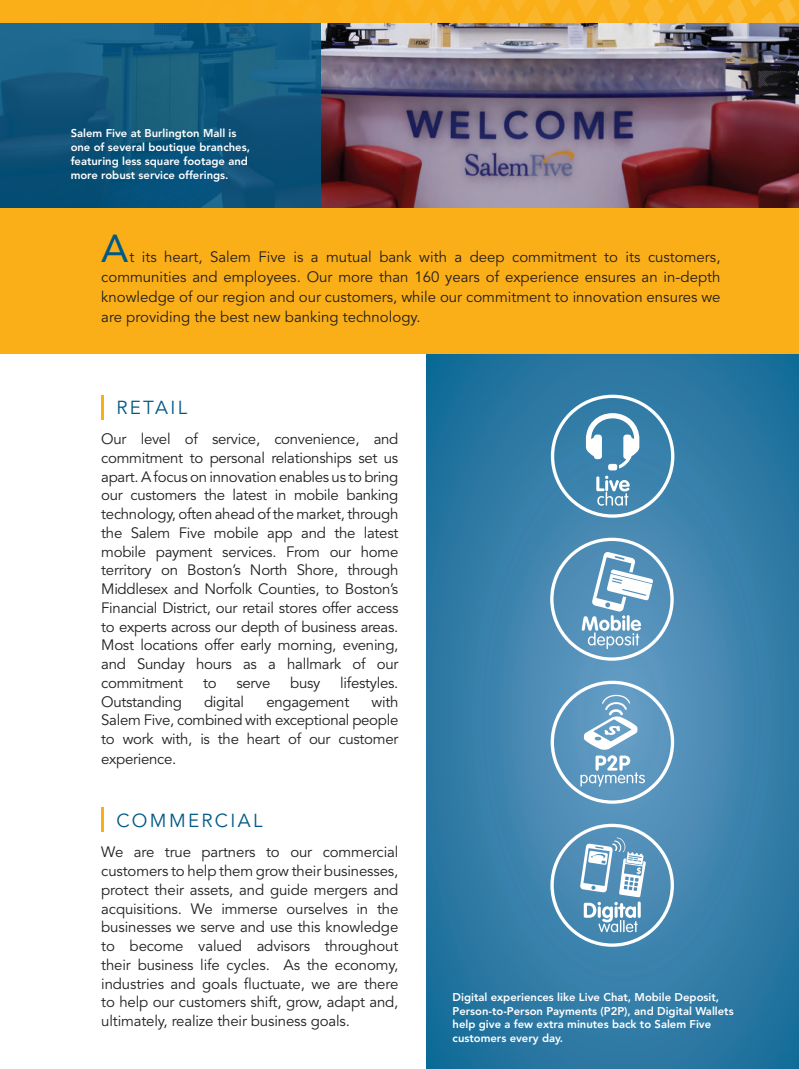
<style>
.page{position:relative;width:799px;height:1069px;background:#fff}
.page>*{position:absolute;margin:0;border:0;box-sizing:border-box;transform-origin:0 0}
.t1{font:38.75px "Avenir LT Std";color:#005986}
.t2{font:18.75px "Avenir LT Std";letter-spacing:.125em;color:#005986}
.t3{font:15px/18.8px "Avenir LT Std";letter-spacing:-.02em;color:#231f20;text-align:justify}
.t4{font:800 11.25px/13.8px "Avenir LT Std";color:#fff}
</style>
<div class="page">
<svg style="left:427px;top:354px;width:372px;height:715px;background:#337da7"></svg>
<img style="left:321px;top:23px;width:478px;height:185px">
<svg style="left:0;top:22px;width:321px;height:186px;background:#11577d"></svg>
<div style="left:0;top:0;width:799px;height:22px;background:#faaf18"></div>
<svg style="left:52px;top:0;width:747px;height:23px"></svg>
<div style="left:0;top:208px;width:799px;height:146px;background:#faaf18"></div>
<hr style="left:101px;top:807px;width:2px;height:25px;background:#faaf18">
<hr style="left:101px;top:395px;width:2px;height:25px;background:#faaf18">
<svg style="left:550px;top:681px;width:124px;height:123px;background:#77a8c9"></svg>
<svg style="left:550px;top:824px;width:124px;height:123px;background:#6fa2c3"></svg>
<svg style="left:551px;top:395px;width:123px;height:123px;background:#5a96b9"></svg>
<svg style="left:550px;top:538px;width:124px;height:123px"></svg>
<p class="t4" style="left:71px;top:126px;width:181px">Salem Five at Burlington Mall is one of several boutique branches, featuring less square footage and more robust service offerings.</p>
<p class="t1" style="left:101px;top:226px;width:29px">A</p>
<p class="t3" style="left:101px;top:248px;width:621px;line-height:20px;text-indent:28px">t its heart, Salem Five is a mutual bank with a deep commitment to its customers, communities and employees. Our more than 160 years of experience ensures an in-depth knowledge of our region and our customers, while our commitment to innovation ensures we are providing the best new banking technology.</p>
<p class="t2" style="left:116px;top:397px;width:72px">RETAIL</p>
<p class="t3" style="left:101px;top:430px;width:299px">Our level of service, convenience, and commitment to personal relationships set us apart. A focus on innovation enables us to bring our customers the latest in mobile banking technology, often ahead of the market, through the Salem Five mobile app and the latest mobile payment services. From our home territory on Boston’s North Shore, through Middlesex and Norfolk Counties, to Boston’s Financial District, our retail stores offer access to experts across our depth of business areas.<br>Most locations offer early morning, evening, and Sunday hours as a hallmark of our commitment</p>
<p class="t3" style="left:203px;top:674px;width:15px">to</p>
<p class="t3" style="left:236px;top:674px;width:36px">serve</p>
<p class="t3" style="left:290px;top:674px;width:32px">busy</p>
<p class="t3" style="left:340px;top:674px;width:60px">lifestyles.</p>
<p class="t3" style="left:101px;top:692px;width:299px;line-height:19.1px;text-indent:270px">with Salem Five, combined with exceptional people to work with, is the heart of our customer experience.</p>
<p class="t3" style="left:101px;top:692px;width:82px">Outstanding</p>
<p class="t3" style="left:204px;top:692px;width:42px">digital</p>
<p class="t3" style="left:266px;top:692px;width:84px">engagement</p>
<p class="t2" style="left:116px;top:810px;width:147px">COMMERCIAL</p>
<p class="t3" style="left:101px;top:843px;width:299px">We are true partners to our commercial customers to help them grow their businesses, protect their assets, and guide mergers and acquisitions. We immerse ourselves in the businesses we serve and use this knowledge to become valued advisors throughout their business life cycles. As the economy, industries and goals fuctuate, we are there to help our customers shift, grow, adapt and, ultimately, realize their business goals.</p>
<p class="t4" style="left:452px;top:990px;width:282px">Digital experiences like Live Chat, Mobile Deposit, Person-to-Person Payments (P2P), and Digital Wallets help give a few extra minutes back to Salem Five customers every day.</p>
</div>
